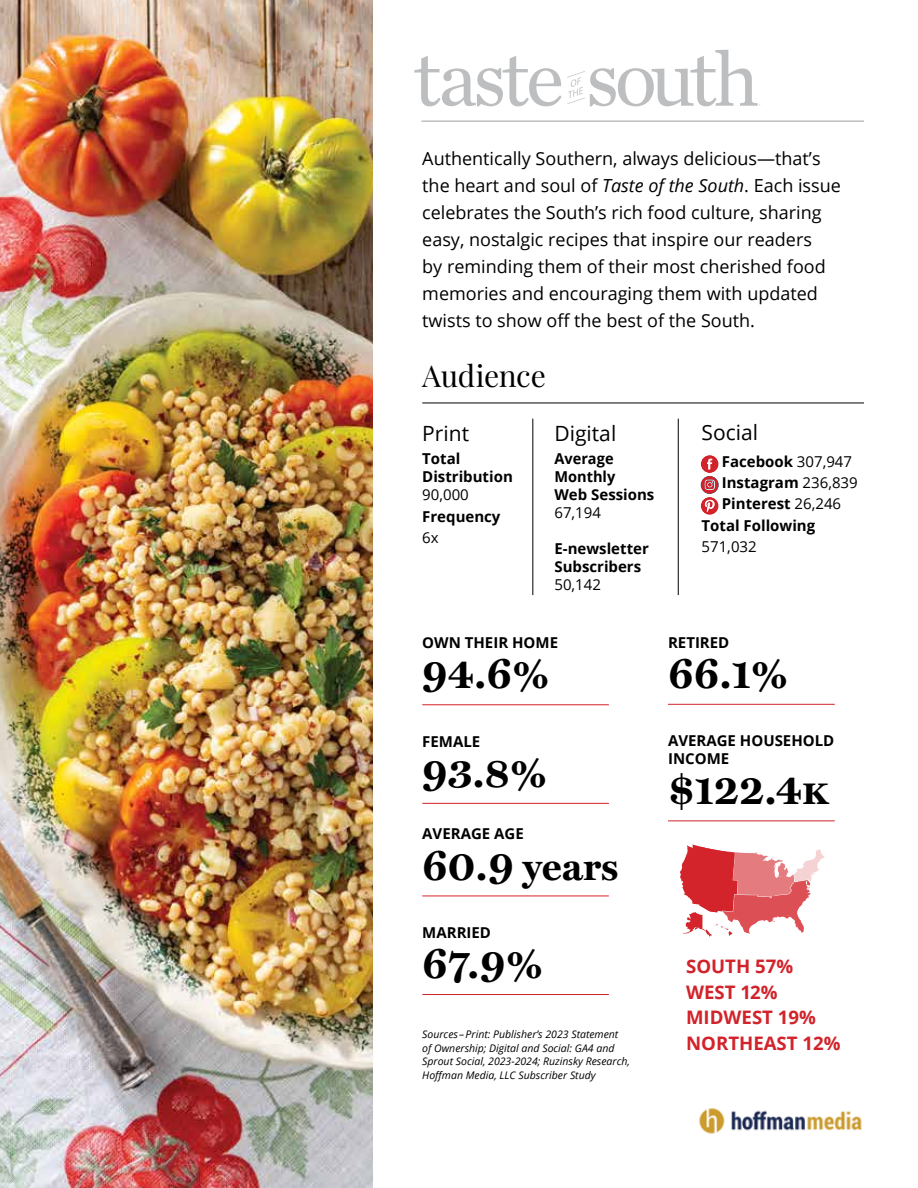
<style>
.page{position:relative;width:918px;height:1188px;background:#fff}
.page>*{position:absolute;margin:0;border:0;box-sizing:border-box;transform-origin:0 0}
.t1{font:700 42px "Miller Text";color:#000}
.t2{font:700 39px "Miller Text";color:#000}
.t3{font:30px "Playfair Display";letter-spacing:-.015em;color:#000}
.t4{font:21px "Open Sans";color:#000}
.t5{font:700 18.6px/25.7px "Open Sans";color:#d2232a}
.t6{font:18px/27px "Open Sans";color:#000}
.t7{font:700 15px/18px "Open Sans";color:#000}
.t8{font:15px "Open Sans";color:#000}
.t9{font:italic 10.5px/13.5px "Open Sans";color:#000}
.s1{font-style:italic}
.s2{font-weight:400}
.s3{font-size:42px}
</style>
<div class="page">
<img style="left:699px;top:1108px;width:163px;height:26px">
<svg style="left:414px;top:50px;width:346px;height:56px"></svg>
<hr style="left:421px;top:120px;width:443px;height:2px;background:#bcbec0">
<img style="left:0;top:0;width:373px;height:1188px">
<hr style="left:422px;top:705px;width:187px;height:1px;background:#d2232a">
<hr style="left:422px;top:803px;width:187px;height:1px;background:#d2232a">
<hr style="left:422px;top:896px;width:187px;height:1px;background:#d2232a">
<hr style="left:422px;top:994px;width:187px;height:1px;background:#d2232a">
<hr style="left:668px;top:704px;width:167px;height:1px;background:#d2232a">
<hr style="left:668px;top:821px;width:167px;height:1px;background:#d2232a">
<svg style="left:680px;top:845px;width:145px;height:92px"></svg>
<svg style="left:701px;top:455px;width:18px;height:60px"></svg>
<hr style="left:532px;top:419px;width:1px;height:176px;background:#000">
<hr style="left:678px;top:419px;width:1px;height:176px;background:#000">
<hr style="left:422px;top:403px;width:442px;height:1px;background:#000">
<p class="t6" style="left:422px;top:145px;width:420px">Authentically Southern, always delicious—that’s the heart and soul of <span class="s1">Taste of the South</span>. Each issue celebrates the South’s rich food culture, sharing easy, nostalgic recipes that inspire our readers<br>by reminding them of their most cherished food memories and encouraging them with updated twists to show off the best of the South.</p>
<h3 class="t3" style="left:422px;top:357px;width:125px">Audience</h3>
<p class="t4" style="left:422px;top:419px;width:48px">Print</p>
<p class="t7" style="left:422px;top:450px;width:92px">Total<br>Distribution</p>
<p class="t8" style="left:422px;top:485px;width:48px">90,000</p>
<p class="t7" style="left:422px;top:507px;width:80px">Frequency</p>
<p class="t8" style="left:422px;top:527px;width:18px">6x</p>
<p class="t4" style="left:554px;top:419px;width:63px">Digital</p>
<p class="t7" style="left:554px;top:449px;width:101px">Average<br>Monthly<br>Web Sessions</p>
<p class="t8" style="left:554px;top:502px;width:48px">67,194</p>
<p class="t7" style="left:554px;top:539px;width:96px">E-newsletter<br>Subscribers</p>
<p class="t8" style="left:554px;top:574px;width:48px">50,142</p>
<p class="t4" style="left:702px;top:418px;width:58px">Social</p>
<p class="t7" style="left:722px;top:452px;width:132px">Facebook <span class="s2">307,947</span></p>
<p class="t7" style="left:722px;top:473px;width:137px">Instagram <span class="s2">236,839</span></p>
<p class="t7" style="left:722px;top:495px;width:121px">Pinterest <span class="s2">26,246</span></p>
<p class="t7" style="left:702px;top:516px;width:115px">Total Following</p>
<p class="t8" style="left:702px;top:536px;width:57px">571,032</p>
<p class="t7" style="left:422px;top:633px;width:137px">OWN THEIR HOME</p>
<h1 class="t1" style="left:422px;top:641px;width:129px">94.6%</h1>
<p class="t7" style="left:422px;top:732px;width:60px">FEMALE</p>
<h1 class="t1" style="left:422px;top:739px;width:126px">93.8%</h1>
<p class="t7" style="left:422px;top:825px;width:103px">AVERAGE AGE</p>
<h2 class="t2" style="left:422px;top:835px;width:198px"><span class="s3">60.9</span> years</h2>
<p class="t7" style="left:422px;top:923px;width:70px">MARRIED</p>
<h1 class="t1" style="left:422px;top:931px;width:122px">67.9%</h1>
<p class="t9" style="left:422px;top:1028px;width:209px">Sources–Print: Publisher’s 2023 Statement of Ownership; Digital and Social: GA4 and Sprout Social, 2023-2024; Ruzinsky Research, Hoffman Media, LLC Subscriber Study</p>
<p class="t7" style="left:668px;top:633px;width:63px">RETIRED</p>
<h1 class="t1" style="left:668px;top:640px;width:122px">66.1%</h1>
<p class="t7" style="left:668px;top:732px;width:168px">AVERAGE HOUSEHOLD<br>INCOME</p>
<h1 class="t1" style="left:668px;top:757px;width:162px">$122.4K</h1>
<p class="t5" style="left:686px;top:953px;width:156px">SOUTH 57%<br>WEST 12%<br>MIDWEST 19%<br>NORTHEAST 12%</p>
</div>
